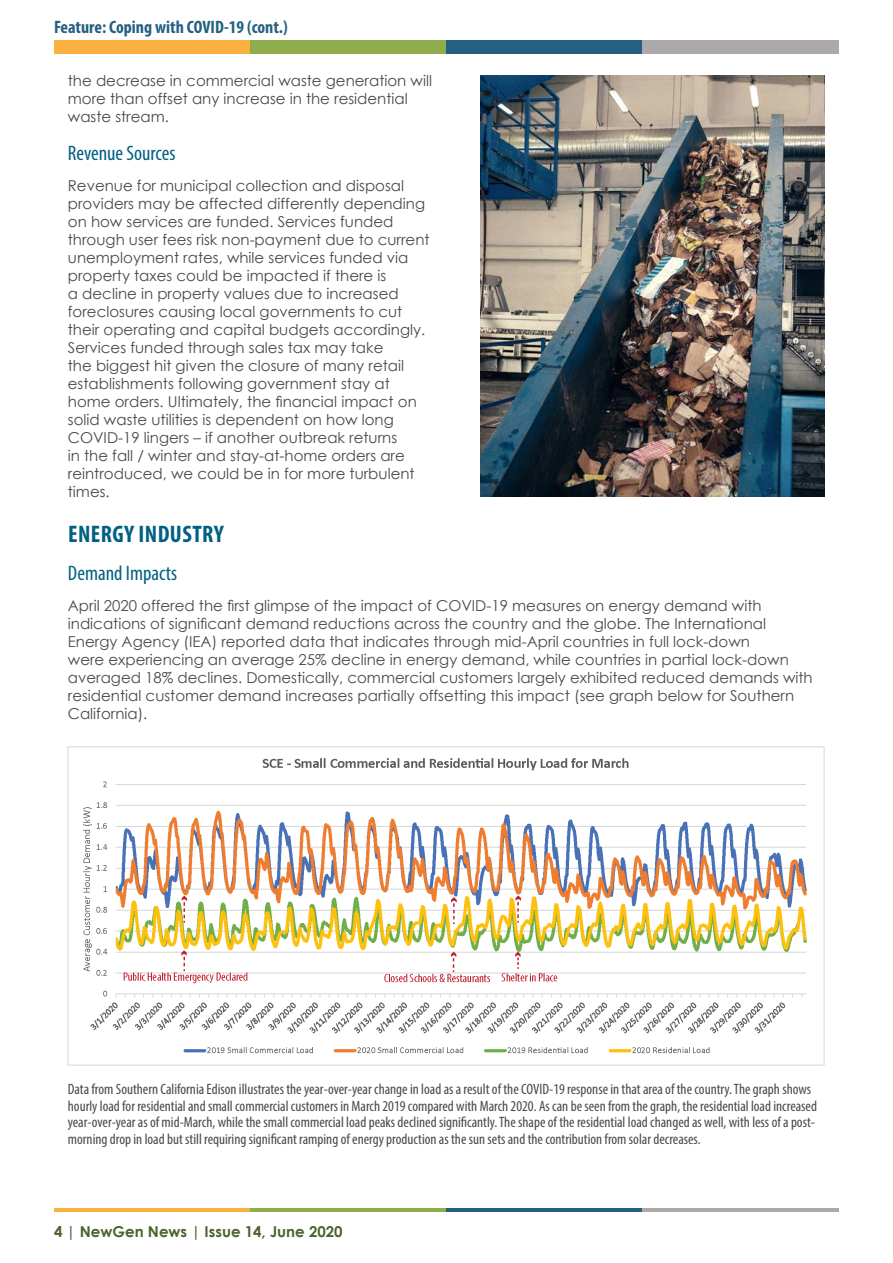
<style>
.page{position:relative;width:893px;height:1263px;background:#fff}
.page>*{position:absolute;margin:0;border:0;box-sizing:border-box;transform-origin:0 0}
.t1{font:700 condensed 24px "Myriad Pro";letter-spacing:.02em;color:#006083}
.t2{font:condensed 21px "Myriad Pro";color:#006083}
.Head_1{font:700 condensed 18px "Myriad Pro";color:#256082}
.t3{font:15px/18px "Century Gothic";color:#4a494a}
.t4{font:condensed 15px/16.5px "Myriad Pro";color:#4a494a}
.Head_3{font:700 15px "Century Gothic";color:#4b632c}
</style>
<div class="page">
<img style="left:68px;top:746px;width:756px;height:319px">
<div style="left:54px;top:41px;width:196px;height:13px;background:#fbb13f"></div>
<div style="left:250px;top:41px;width:196px;height:13px;background:#8fad4d"></div>
<div style="left:446px;top:41px;width:196px;height:13px;background:#256082"></div>
<div style="left:642px;top:41px;width:196px;height:13px;background:#aca9a8"></div>
<hr style="left:54px;top:1209px;width:196px;height:3px;background:#fbb13f">
<hr style="left:250px;top:1209px;width:196px;height:3px;background:#8fad4d">
<hr style="left:446px;top:1209px;width:197px;height:3px;background:#256082">
<hr style="left:643px;top:1209px;width:196px;height:3px;background:#aca9a8">
<img style="left:480px;top:75px;width:344px;height:422px">
<p class="Head_1" style="left:54px;top:16px;width:235px">Feature: Coping with COVID-19 (cont.)</p>
<p class="t3" style="left:68px;top:72px;width:366px">the decrease in commercial waste generation will more than offset any increase in the residential waste stream.</p>
<p class="t2" style="left:68px;top:140px;width:109px">Revenue Sources</p>
<p class="t3" style="left:68px;top:177px;width:363px">Revenue for municipal collection and disposal providers may be affected differently depending on how services are funded. Services funded through user fees risk non-payment due to current unemployment rates, while services funded via property taxes could be impacted if there is<br>a decline in property values due to increased foreclosures causing local governments to cut their operating and capital budgets accordingly.<br>Services funded through sales tax may take<br>the biggest hit given the closure of many retail establishments following government stay at home orders. Ultimately, the financial impact on solid waste utilities is dependent on how long COVID-19 lingers – if another outbreak returns<br>in the fall / winter and stay-at-home orders are reintroduced, we could be in for more turbulent times.</p>
<p class="t1" style="left:68px;top:519px;width:157px">ENERGY INDUSTRY</p>
<p class="t2" style="left:68px;top:560px;width:111px">Demand Impacts</p>
<p class="t3" style="left:68px;top:596px;width:746px">April 2020 offered the first glimpse of the impact of COVID-19 measures on energy demand with indications of significant demand reductions across the country and the globe. The International Energy Agency (IEA) reported data that indicates through mid-April countries in full lock-down<br>were experiencing an average 25% decline in energy demand, while countries in partial lock-down averaged 18% declines. Domestically, commercial customers largely exhibited reduced demands with residential customer demand increases partially offsetting this impact (see graph below for Southern California).</p>
<p class="t4" style="left:68px;top:1081px;width:751px">Data from Southern California Edison illustrates the year-over-year change in load as a result of the COVID-19 response in that area of the country. The graph shows hourly load for residential and small commercial customers in March 2019 compared with March 2020. As can be seen from the graph, the residential load increased year-over-year as of mid-March, while the small commercial load peaks declined significantly. The shape of the residential load changed as well, with less of a post&shy;morning drop in load but still requiring significant ramping of energy production as the sun sets and the contribution from solar decreases.</p>
<p class="Head_3" style="left:54px;top:1220px;width:290px">4 | NewGen News | Issue 14, June 2020</p>
</div>
